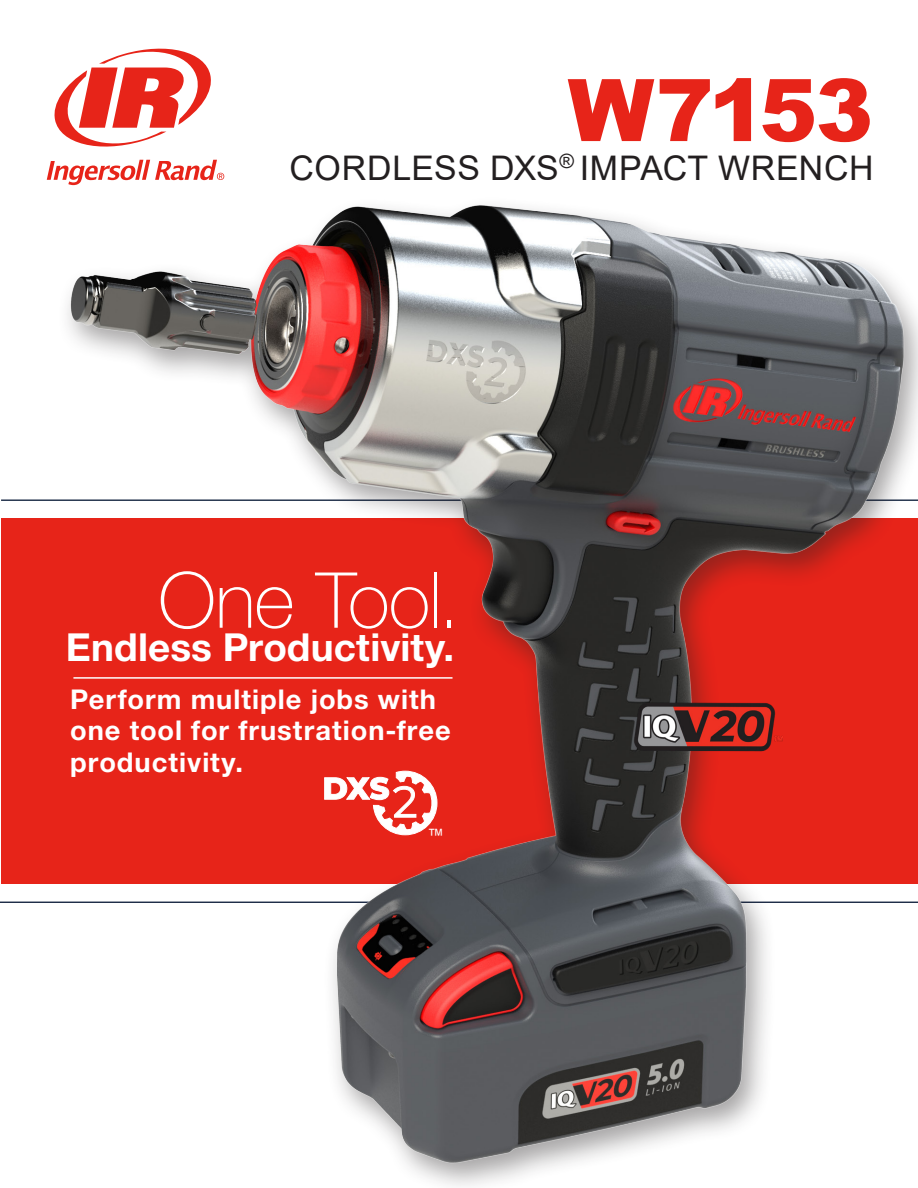
<style>
.page{position:relative;width:918px;height:1188px;background:#fff}
.page>*{position:absolute;margin:0;border:0;box-sizing:border-box;transform-origin:0 0}
.ChartBody{font:900 86.55px "Arial";letter-spacing:-.04em;color:#e72419}
.ChartBody-2{font:100 77.25px "Helvetica Neue LT Pro";letter-spacing:-.015em;color:#fff}
.ChartBody-3{font:700 38.7px "Helvetica Neue LT Pro";letter-spacing:.005em;color:#fff}
.ChartBody-4{font:33.9px "Arial";letter-spacing:.02em;color:#231f20}
.ChartBody-5{font:700 27.3px/31.8px "Helvetica Neue LT Pro";letter-spacing:.035em;color:#fff}
.t1{font:16.95px "Arial";color:#fff}
</style>
<div class="page">
<hr style="left:1px;top:500px;width:917px;height:1px;background:#192944">
<div style="left:1px;top:518px;width:917px;height:365px;background:#e72419"></div>
<svg style="left:54px;top:49px;width:157px;height:77px"></svg>
<svg style="left:47px;top:161px;width:10px;height:19px"></svg>
<hr style="left:0;top:902px;width:918px;height:1px;background:#192944">
<img style="left:57px;top:110px;width:861px;height:1067px">
<img style="left:625px;top:697px;width:165px;height:71px">
<svg style="left:324px;top:771px;width:113px;height:64px"></svg>
<p class="ChartBody" style="left:568px;top:47px;width:307px">W7153</p>
<p class="ChartBody-4" style="left:290px;top:144px;width:586px">CORDLESS DXS<sup>®</sup> IMPACT WRENCH</p>
<p class="ChartBody-2" style="left:158px;top:556px;width:303px">One Tool.</p>
<p class="ChartBody-3" style="left:66px;top:623px;width:390px">Endless Productivity.</p>
<p class="ChartBody-5" style="left:70px;top:682px;width:382px">Perform multiple jobs with one tool for frustration-free productivity.</p>
<p class="t1" style="left:427px;top:823px;width:19px">™</p>
</div>
